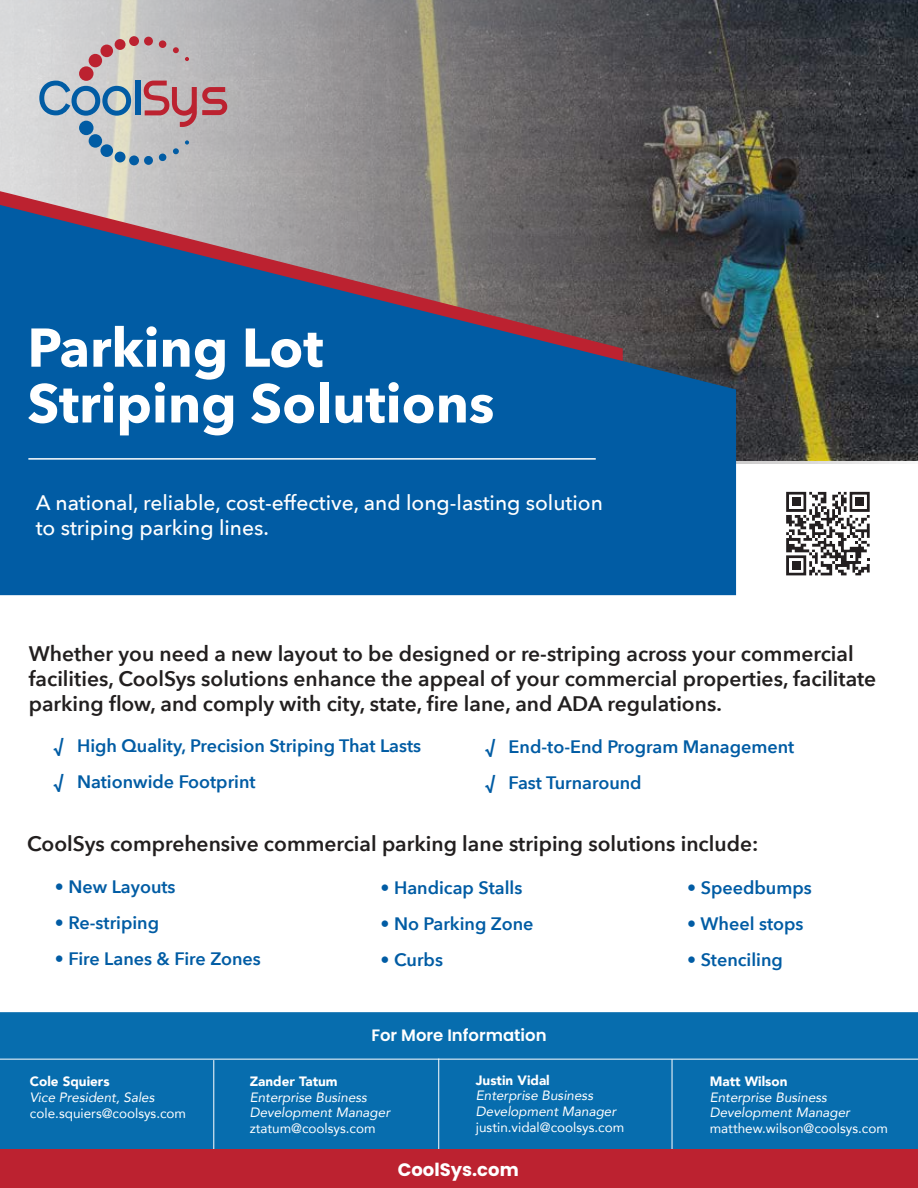
<style>
.page{position:relative;width:918px;height:1188px;background:#fff}
.page>*{position:absolute;margin:0;border:0;box-sizing:border-box;transform-origin:0 0}
.t1{font:700 54px/55.8px "Avenir Next";color:#fff}
.t2{font:600 21px/25.2px "Avenir Next";color:#221f1f}
.t3{font:500 21px/25.2px "Avenir Next";color:#fff}
.t4{font:600 18px/36px "Avenir Next";color:#015ca4}
.t5{font:700 18px "Poppins";color:#fff}
.t6{font:600 16.5px "Poppins";color:#fff}
.t7{font:italic 13.5px/15.6px "Avenir";color:#fff}
.t8{font:13.5px "Avenir";color:#fff}
.t9{font:900 13.5px "Avenir";color:#fff}
</style>
<div class="page">
<div style="left:0;top:1012px;width:918px;height:137px;background:#076dae"></div>
<hr style="left:213px;top:1060px;width:1px;height:89px;background:#fff">
<hr style="left:438px;top:1059px;width:1px;height:90px;background:#fff">
<hr style="left:672px;top:1059px;width:1px;height:90px;background:#fff">
<hr style="left:0;top:1059px;width:918px;height:1px;background:#fff">
<svg style="left:0;top:0;width:918px;height:463px;background:#6c6d6b"></svg>
<svg style="left:0;top:188px;width:623px;height:14px;background:#9d9795"></svg>
<svg style="left:0;top:202px;width:736px;height:393px;background:#1d5e94"></svg>
<div style="left:79px;top:66px;width:15px;height:15px;background:#bc2230;border-radius:50%"></div>
<div style="left:89px;top:54px;width:13px;height:13px;background:#bc2230;border-radius:50%"></div>
<div style="left:100px;top:45px;width:13px;height:12px;background:#bc2230;border-radius:50%"></div>
<div style="left:115px;top:39px;width:11px;height:11px;background:#bc2230;border-radius:50%"></div>
<div style="left:129px;top:36px;width:10px;height:10px;background:#bc2230;border-radius:50%"></div>
<div style="left:144px;top:37px;width:9px;height:9px;background:#bc2230;border-radius:50%"></div>
<div style="left:159px;top:40px;width:7px;height:8px;background:#bc2230;border-radius:50%"></div>
<svg style="left:173px;top:47px;width:6px;height:6px"></svg>
<svg style="left:185px;top:57px;width:4px;height:4px"></svg>
<div style="left:79px;top:121px;width:15px;height:14px;background:#015ca4;border-radius:50%"></div>
<div style="left:89px;top:134px;width:13px;height:14px;background:#015ca4;border-radius:50%"></div>
<div style="left:100px;top:144px;width:13px;height:13px;background:#015ca4;border-radius:50%"></div>
<div style="left:115px;top:152px;width:11px;height:10px;background:#015ca4;border-radius:50%"></div>
<div style="left:129px;top:155px;width:10px;height:10px;background:#015ca4;border-radius:50%"></div>
<div style="left:144px;top:156px;width:9px;height:9px;background:#015ca4;border-radius:50%"></div>
<div style="left:159px;top:154px;width:7px;height:7px;background:#015ca4;border-radius:50%"></div>
<svg style="left:173px;top:148px;width:6px;height:6px"></svg>
<svg style="left:185px;top:140px;width:4px;height:5px"></svg>
<div style="left:135px;top:80px;width:5px;height:35px;background:#015ca4"></div>
<svg style="left:39px;top:81px;width:92px;height:35px;background:#88a8c0"></svg>
<svg style="left:144px;top:81px;width:83px;height:46px;background:#bc8b90"></svg>
<svg style="left:786px;top:491px;width:84px;height:85px"></svg>
<div style="left:792px;top:498px;width:8px;height:8px;background:#231f20"></div>
<div style="left:855px;top:498px;width:9px;height:8px;background:#231f20"></div>
<div style="left:792px;top:561px;width:8px;height:9px;background:#231f20"></div>
<div style="left:0;top:1149px;width:918px;height:39px;background:#bc2230"></div>
<hr style="left:28px;top:458px;width:568px;height:2px;background:#fff">
<h1 class="t1" style="left:27px;top:319px;width:469px">Parking Lot<br>Striping Solutions</h1>
<p class="t3" style="left:36px;top:490px;width:569px">A national, reliable, cost-effective, and long-lasting solution to striping parking lines.</p>
<p class="t2" style="left:29px;top:640px;width:849px">Whether you need a new layout to be designed or re-striping across your commercial facilities, CoolSys solutions enhance the appeal of your commercial properties, facilitate parking flow, and comply with city, state, fire lane, and ADA regulations.</p>
<p class="t4" style="left:54px;top:727px;width:369px">√ High Quality, Precision Striping That Lasts √ Nationwide Footprint</p>
<p class="t4" style="left:485px;top:728px;width:310px">√ End-to-End Program Management √ Fast Turnaround</p>
<p class="t2" style="left:27px;top:831px;width:733px">CoolSys comprehensive commercial parking lane striping solutions include:</p>
<p class="t4" style="left:55px;top:869px;width:122px">• New Layouts</p>
<p class="t4" style="left:55px;top:905px;width:106px">• Re-striping</p>
<p class="t4" style="left:55px;top:941px;width:208px">• Fire Lanes &amp; Fire Zones</p>
<p class="t4" style="left:381px;top:869px;width:143px">• Handicap Stalls</p>
<p class="t4" style="left:381px;top:905px;width:154px">• No Parking Zone</p>
<p class="t4" style="left:381px;top:941px;width:64px">• Curbs</p>
<p class="t4" style="left:687px;top:869px;width:126px">• Speedbumps</p>
<p class="t4" style="left:687px;top:905px;width:118px">• Wheel stops</p>
<p class="t4" style="left:687px;top:941px;width:97px">• Stenciling</p>
<p class="t9" style="left:30px;top:1070px;width:81px">Cole Squiers</p>
<p class="t7" style="left:30px;top:1090px;width:126px">Vice President, Sales</p>
<p class="t8" style="left:30px;top:1102px;width:158px">cole.squiers@coolsys.com</p>
<p class="t6" style="left:371px;top:1026px;width:177px">For More Information</p>
<p class="t9" style="left:250px;top:1070px;width:89px">Zander Tatum</p>
<p class="t7" style="left:250px;top:1089px;width:142px">Enterprise Business<br>Development Manager</p>
<p class="t8" style="left:250px;top:1117px;width:127px">ztatum@coolsys.com</p>
<p class="t9" style="left:476px;top:1069px;width:75px">Justin Vidal</p>
<p class="t7" style="left:476px;top:1088px;width:142px">Enterprise Business<br>Development Manager</p>
<p class="t8" style="left:476px;top:1116px;width:150px">justin.vidal@coolsys.com</p>
<p class="t5" style="left:398px;top:1160px;width:122px">CoolSys.com</p>
<p class="t9" style="left:710px;top:1070px;width:79px">Matt Wilson</p>
<p class="t7" style="left:710px;top:1089px;width:142px">Enterprise Business<br>Development Manager</p>
<p class="t8" style="left:710px;top:1117px;width:180px">matthew.wilson@coolsys.com</p>
</div>
